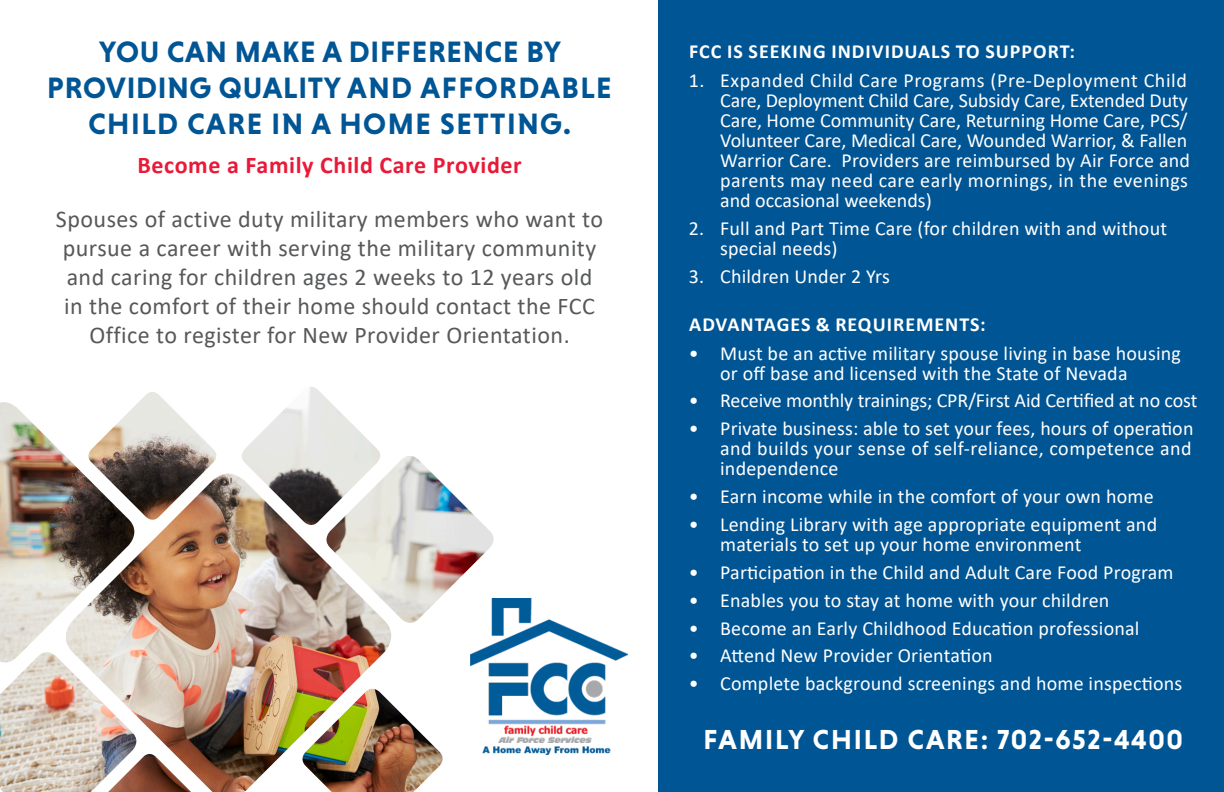
<style>
.page{position:relative;width:1224px;height:792px;background:#fff}
.page>*{position:absolute;margin:0;border:0;box-sizing:border-box;transform-origin:0 0}
.t1{font:30px/36px "Niveau Grotesk Bold Small Caps";letter-spacing:.025em;color:#005595;text-align:center}
.t2{font:28px "Niveau Grotesk Bold Small Caps";letter-spacing:.065em;color:#fff}
.t3{font:24px/28.8px "Calibri";letter-spacing:.02em;color:#57585a;text-align:center}
.t4{font:700 24px "Calibri";letter-spacing:.025em;color:#e91938}
.t5{font:20px/20px "Calibri";letter-spacing:.01em;color:#fff}
.t6{font:700 20px "Calibri";letter-spacing:.05em;color:#fff}
</style>
<div class="page">
<div style="left:659px;top:0;width:565px;height:792px;background:#005595"></div>
<img style="left:141px;top:474px;width:250px;height:318px">
<img style="left:0;top:663px;width:141px;height:129px">
<img style="left:139px;top:392px;width:81px;height:131px">
<img style="left:299px;top:689px;width:144px;height:103px">
<img style="left:0;top:402px;width:142px;height:261px">
<img style="left:108px;top:754px;width:83px;height:38px">
<img style="left:470px;top:598px;width:157px;height:157px">
<img style="left:322px;top:456px;width:176px;height:172px">
<img style="left:238px;top:387px;width:146px;height:142px">
<p class="t1" style="left:47px;top:33px;width:566px">YOU CAN MAKE A DIFFERENCE BY<br>PROVIDING QUALITY AND AFFORDABLE<br>CHILD CARE IN A HOME SETTING.</p>
<p class="t6" style="left:689px;top:37px;width:387px">FCC IS SEEKING INDIVIDUALS TO SUPPORT:</p>
<p class="t5" style="left:720px;top:70px;width:471px;text-indent:-31px">1. Expanded Child Care Programs (Pre-Deployment Child Care, Deployment Child Care, Subsidy Care, Extended Duty Care, Home Community Care, Returning Home Care, PCS/ Volunteer Care, Medical Care, Wounded Warrior, &amp; Fallen Warrior Care. Providers are reimbursed by Air Force and parents may need care early mornings, in the evenings and occasional weekends)</p>
<p class="t5" style="left:720px;top:218px;width:448px;text-indent:-31px">2. Full and Part Time Care (for children with and without special needs)</p>
<p class="t5" style="left:689px;top:265px;width:203px">3. Children Under 2 Yrs</p>
<p class="t6" style="left:689px;top:310px;width:298px">ADVANTAGES &amp; REQUIREMENTS:</p>
<p class="t5" style="left:720px;top:342px;width:462px;text-indent:-31px">• Must be an active military spouse living in base housing or off base and licensed with the State of Nevada</p>
<p class="t5" style="left:689px;top:390px;width:510px">• Receive monthly trainings; CPR/First Aid Certified at no cost</p>
<p class="t5" style="left:720px;top:418px;width:475px;text-align:justify;text-indent:-31px">• Private business: able to set your fees, hours of operation and builds your sense of self-reliance, competence and independence</p>
<p class="t5" style="left:689px;top:486px;width:466px">• Earn income while in the comfort of your own home</p>
<p class="t5" style="left:720px;top:514px;width:438px;text-indent:-31px">• Lending Library with age appropriate equipment and materials to set up your home environment</p>
<p class="t5" style="left:689px;top:562px;width:486px">• Participation in the Child and Adult Care Food Program</p>
<p class="t5" style="left:689px;top:590px;width:422px">• Enables you to stay at home with your children</p>
<p class="t5" style="left:689px;top:617px;width:452px">• Become an Early Childhood Education professional</p>
<p class="t5" style="left:689px;top:645px;width:305px">• Attend New Provider Orientation</p>
<p class="t5" style="left:689px;top:673px;width:495px">• Complete background screenings and home inspections</p>
<p class="t4" style="left:137px;top:148px;width:386px">Become a Family Child Care Provider</p>
<p class="t3" style="left:56px;top:204px;width:549px">Spouses of active duty military members who want to pursue a career with serving the military community and caring for children ages 2 weeks to 12 years old in the comfort of their home should contact the FCC Office to register for New Provider Orientation.</p>
<p class="t2" style="left:704px;top:723px;width:481px">FAMILY CHILD CARE: 702-652-4400</p>
</div>
